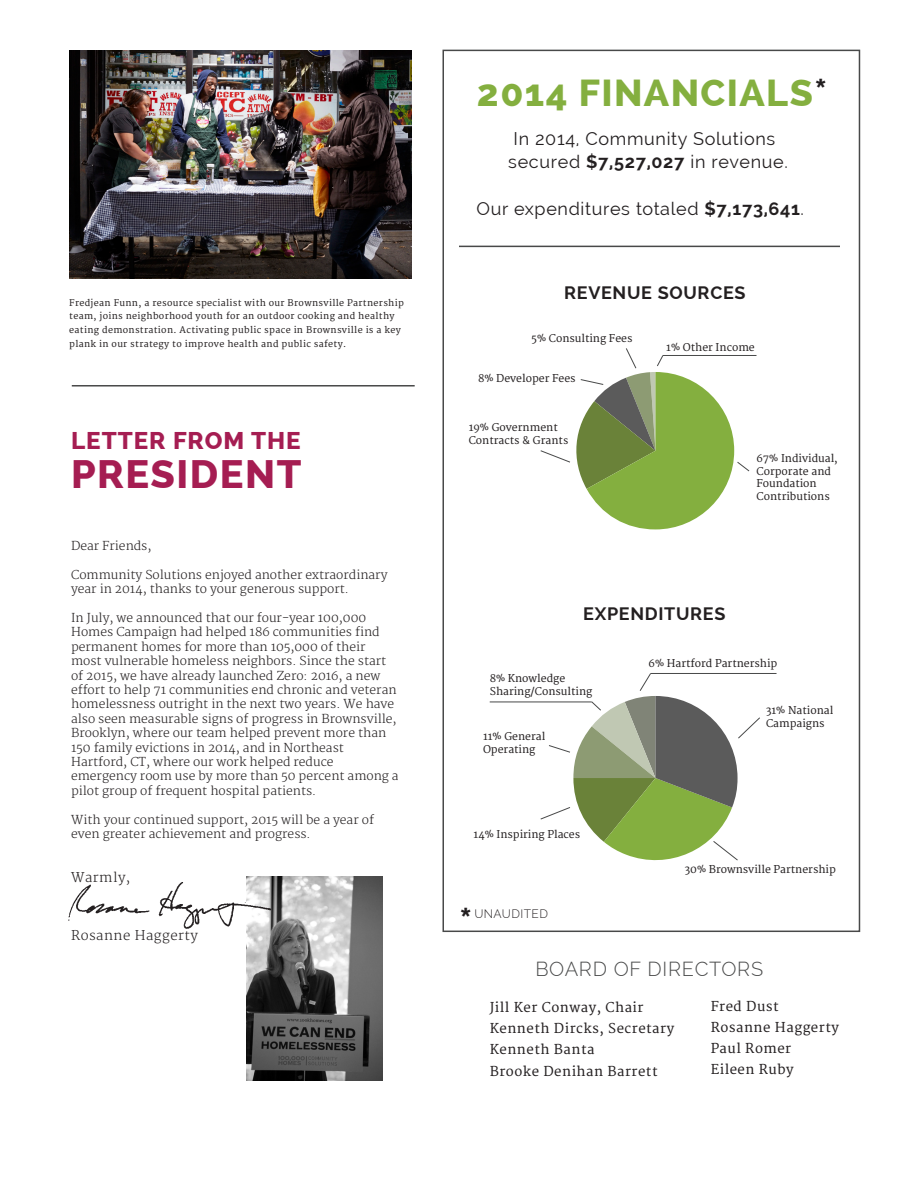
<style>
.page{position:relative;width:918px;height:1188px;background:#fff}
.page>*{position:absolute;margin:0;border:0;box-sizing:border-box;transform-origin:0 0}
.t1{font:800 39.75px "Raleway";letter-spacing:.035em;color:#a51d52}
.t2{font:700 38.7px "Raleway";color:#231f20}
.t3{font:800 37.65px "Raleway";letter-spacing:.035em;color:#84af3f}
.t4{font:800 24.3px "Raleway";letter-spacing:.035em;color:#a51d52}
.t5{font:300 19.95px "Raleway";letter-spacing:.035em;color:#484949}
.t6{font:18px/23.4px "Raleway";letter-spacing:.035em;color:#231f20}
.t7{font:700 18px "Raleway";letter-spacing:.035em;color:#231f20}
.t8{font:13.2px/21.3px "Merriweather";letter-spacing:.035em;color:#231f20}
.t9{font:300 13.2px "Merriweather";letter-spacing:.035em;color:#231f20}
.t10{font:300 12px/14.4px "Merriweather";color:#231f20}
.t11{font:300 12px "Raleway";letter-spacing:.035em;color:#231f20}
.t12{font:10.5px/12.6px "Merriweather";color:#231f20}
.t13{font:9px/13.6px "Merriweather";letter-spacing:.035em;color:#231f20}
.s1{font-weight:700;font-size:38.7px;color:#231f20}
.s2{font-weight:700}
.s3{font-size:10.2px}
</style>
<div class="page">
<img style="left:246px;top:876px;width:136px;height:204px">
<img style="left:68px;top:876px;width:208px;height:56px">
<div style="left:443px;top:50px;width:417px;height:882px;border:2px solid #484949"></div>
<hr style="left:72px;top:385px;width:343px;height:2px;background:#484949">
<hr style="left:663px;top:355px;width:94px;height:1px;background:#484949">
<hr style="left:459px;top:246px;width:381px;height:1px;background:#484949">
<hr style="left:651px;top:673px;width:126px;height:1px;background:#484949">
<hr style="left:490px;top:702px;width:102px;height:1px;background:#484949">
<svg style="left:540px;top:348px;width:210px;height:181px"></svg>
<svg style="left:540px;top:673px;width:220px;height:188px"></svg>
<img style="left:69px;top:50px;width:343px;height:229px">
<p class="t13" style="left:69px;top:296px;width:336px">Fredjean Funn, a resource specialist with our Brownsville Partnership team, joins neighborhood youth for an outdoor cooking and healthy eating demonstration. Activating public space in Brownsville is a key plank in our strategy to improve health and public safety.</p>
<h3 class="t4" style="left:71px;top:426px;width:231px">LETTER FROM THE</h3>
<h1 class="t1" style="left:71px;top:451px;width:232px">PRESIDENT</h1>
<p class="t10" style="left:71px;top:539px;width:82px">Dear Friends,</p>
<p class="t10" style="left:71px;top:568px;width:318px">Community Solutions enjoyed another extraordinary year in 2014, thanks to your generous support.</p>
<p class="t10" style="left:71px;top:611px;width:329px">In July, we announced that our four-year 100,000<br>Homes Campaign had helped 186 communities find permanent homes for more than 105,000 of their most vulnerable homeless neighbors. Since the start of 2015, we have already launched Zero: 2016, a new effort to help 71 communities end chronic and veteran homelessness outright in the next two years. We have also seen measurable signs of progress in Brownsville, Brooklyn, where our team helped prevent more than 150 family evictions in 2014, and in Northeast Hartford, CT, where our work helped reduce emergency room use by more than 50 percent among a pilot group of frequent hospital patients.</p>
<p class="t10" style="left:71px;top:813px;width:304px">With your continued support, 2015 will be a year of even greater achievement and progress.</p>
<p class="t9" style="left:71px;top:869px;width:61px">Warmly,</p>
<p class="t9" style="left:71px;top:927px;width:128px">Rosanne Haggerty</p>
<h3 class="t3" style="left:477px;top:70px;width:352px">2014 FINANCIALS<span class="s1">*</span></h3>
<h3 class="t6" style="left:508px;top:127px;width:281px">In 2014, Community Solutions secured <span class="s2">$7,527,027</span> in revenue.</h3>
<h3 class="t6" style="left:477px;top:197px;width:329px">Our expenditures totaled <span class="s2">$7,173,641</span>.</h3>
<h3 class="t7" style="left:564px;top:282px;width:183px">REVENUE SOURCES</h3>
<p class="t12" style="left:532px;top:332px;width:102px">5% Consulting Fees</p>
<p class="t12" style="left:478px;top:372px;width:99px">8% Developer Fees</p>
<p class="t12" style="left:469px;top:422px;width:101px">19% Government<br>Contracts &amp; Grant<span class="s3">s</span></p>
<p class="t12" style="left:666px;top:341px;width:90px">1% Other Income</p>
<p class="t12" style="left:757px;top:453px;width:83px">67% Individual,<br>Corporate and<br>Foundation<br>Contributions</p>
<h3 class="t7" style="left:583px;top:603px;width:144px">EXPENDITURES</h3>
<p class="t12" style="left:490px;top:673px;width:104px">8% Knowledge<br>Sharing/Consulting</p>
<p class="t12" style="left:483px;top:730px;width:64px">11% General<br>Operating</p>
<p class="t12" style="left:474px;top:829px;width:108px">14% Inspiring Places</p>
<h2 class="t2" style="left:459px;top:898px;width:15px">*</h2>
<p class="t11" style="left:474px;top:907px;width:75px">UNAUDITED</p>
<p class="t12" style="left:649px;top:658px;width:130px">6% Hartford Partnership</p>
<p class="t12" style="left:766px;top:705px;width:69px">31% National<br>Campaigns</p>
<p class="t12" style="left:685px;top:864px;width:153px">30% Brownsville Partnership</p>
<h3 class="t5" style="left:535px;top:957px;width:229px">BOARD OF DIRECTORS</h3>
<p class="t8" style="left:490px;top:997px;width:186px">Jill Ker Conway, Chair<br>Kenneth Dircks, Secretary<br>Kenneth Banta<br>Brooke Denihan Barrett</p>
<p class="t8" style="left:711px;top:996px;width:130px">Fred Dust<br>Rosanne Haggerty<br>Paul Romer<br>Eileen Ruby</p>
</div>
